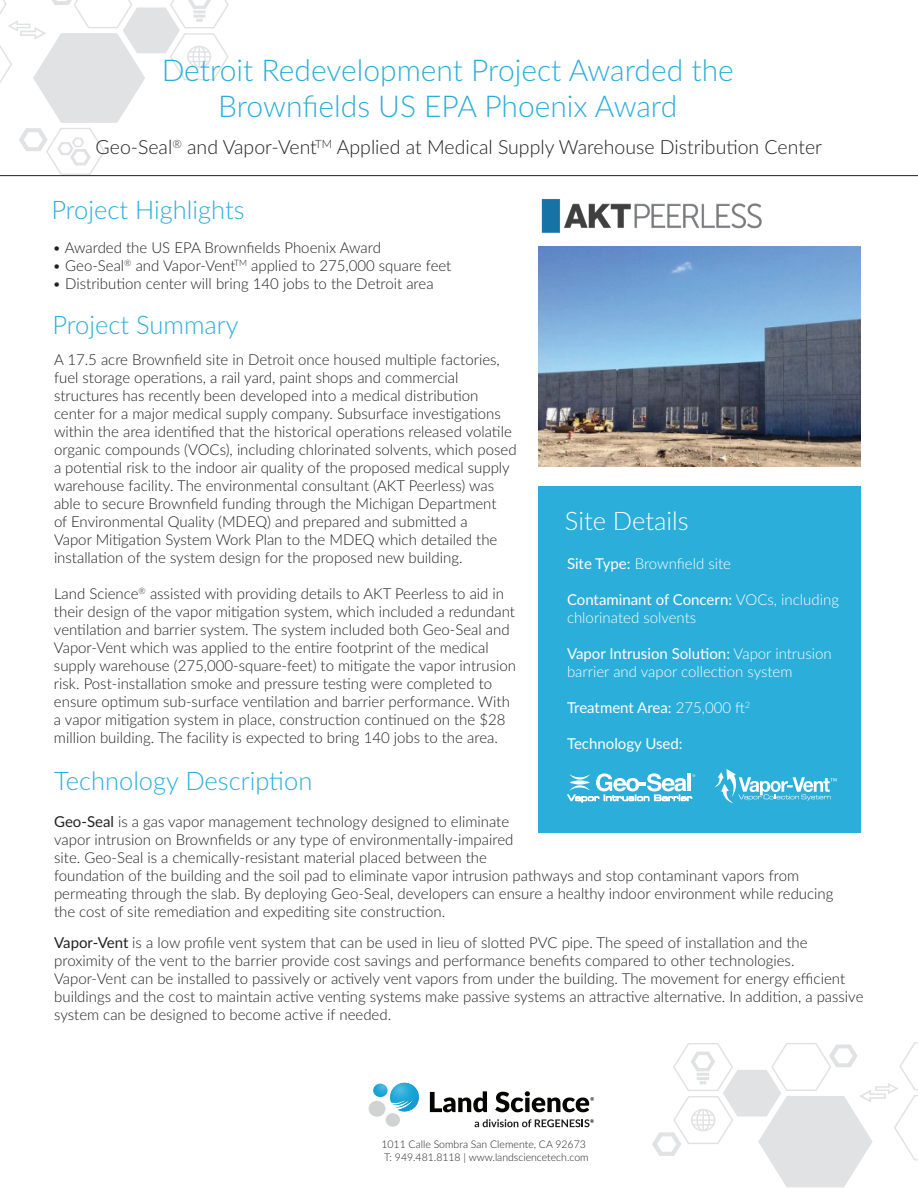
<style>
.page{position:relative;width:918px;height:1188px;background:#fff}
.page>*{position:absolute;margin:0;border:0;box-sizing:border-box;transform-origin:0 0}
.t1{font:300 30px/36px "Lato";color:#2baed9;text-align:center}
.t2{font:300 25.5px "Lato";color:#2baed9}
.t3{font:300 25.5px "Lato";color:#fff}
.t4{font:300 19.5px "Lato";color:#231f20}
.t5{font:300 15px/18px "Lato";color:#231f20}
.t6{font:300 15px/18px "Lato";color:#fff}
.t7{font:15px "Lato";color:#fff}
.t8{font:300 10.5px/12.6px "Lato";color:#231f20}
.s1{font-weight:400}
.s2{font-weight:300}
</style>
<div class="page">
<svg style="left:0;top:0;width:229px;height:175px"></svg>
<svg style="left:652px;top:1042px;width:266px;height:145px"></svg>
<hr style="left:0;top:175px;width:918px;height:1px;background:#231f20">
<div style="left:539px;top:487px;width:322px;height:346px;background:#2baed9"></div>
<div style="left:386px;top:1113px;width:14px;height:14px;background:#d1d3d2;border-radius:50%"></div>
<svg style="left:373px;top:1083px;width:46px;height:28px"></svg>
<div style="left:369px;top:1101px;width:16px;height:16px;background:#d1d3d2;border-radius:50%"></div>
<svg style="left:430px;top:1091px;width:57px;height:21px"></svg>
<svg style="left:475px;top:1119px;width:119px;height:8px"></svg>
<svg style="left:495px;top:1091px;width:99px;height:21px"></svg>
<svg style="left:567px;top:773px;width:128px;height:29px"></svg>
<svg style="left:570px;top:780px;width:20px;height:5px"></svg>
<img style="left:539px;top:247px;width:322px;height:219px">
<svg style="left:714px;top:769px;width:123px;height:34px"></svg>
<img style="left:541px;top:199px;width:221px;height:34px">
<h1 class="t1" style="left:162px;top:51px;width:574px">Detroit Redevelopment Project Awarded the<br>Brownfields US EPA Phoenix Award</h1>
<h3 class="t4" style="left:96px;top:134px;width:728px">Geo-Seal<sup>®</sup> and Vapor-Vent<sup>TM</sup> Applied at Medical Supply Warehouse Distribution Center</h3>
<h2 class="t2" style="left:51px;top:192px;width:195px">Project Highlights</h2>
<p class="t5" style="left:52px;top:238px;width:330px">• Awarded the US EPA Brownfields Phoenix Award</p>
<p class="t5" style="left:52px;top:256px;width:400px">• Geo-Seal<sup>®</sup> and Vapor-Vent<sup>TM</sup> applied to 275,000 square feet</p>
<p class="t5" style="left:53px;top:274px;width:383px">• Distribution center will bring 140 jobs to the Detroit area</p>
<h2 class="t2" style="left:52px;top:307px;width:188px">Project Summary</h2>
<p class="t5" style="left:54px;top:350px;width:464px">A 17.5 acre Brownfield site in Detroit once housed multiple factories, fuel storage operations, a rail yard, paint shops and commercial structures has recently been developed into a medical distribution center for a major medical supply company. Subsurface investigations within the area identified that the historical operations released volatile organic compounds (VOCs), including chlorinated solvents, which posed a potential risk to the indoor air quality of the proposed medical supply warehouse facility. The environmental consultant (AKT Peerless) was able to secure Brownfield funding through the Michigan Department<br>of Environmental Quality (MDEQ) and prepared and submitted a<br>Vapor Mitigation System Work Plan to the MDEQ which detailed the installation of the system design for the proposed new building.</p>
<p class="t5" style="left:54px;top:584px;width:463px">Land Science<sup>®</sup> assisted with providing details to AKT Peerless to aid in their design of the vapor mitigation system, which included a redundant ventilation and barrier system. The system included both Geo-Seal and Vapor-Vent which was applied to the entire footprint of the medical supply warehouse (275,000-square-feet) to mitigate the vapor intrusion risk. Post-installation smoke and pressure testing were completed to ensure optimum sub-surface ventilation and barrier performance. With a vapor mitigation system in place, construction continued on the $28 million building. The facility is expected to bring 140 jobs to the area.</p>
<h2 class="t2" style="left:54px;top:763px;width:260px">Technology Description</h2>
<p class="t5" style="left:54px;top:812px;width:461px"><span class="s1">Geo‐Seal</span> is a gas vapor management technology designed to eliminate vapor intrusion on Brownfields or any type of environmentally‐impaired site. Geo‐Seal is a chemically‐resistant material placed between the</p>
<h2 class="t3" style="left:565px;top:503px;width:125px">Site Details</h2>
<p class="t6" style="left:567px;top:554px;width:166px"><span class="s1">Site Type:</span> Brownfield site</p>
<p class="t6" style="left:567px;top:590px;width:274px"><span class="s1">Contaminant of Concern:</span> VOCs, including chlorinated solvents</p>
<p class="t6" style="left:567px;top:644px;width:266px"><span class="s1">Vapor Intrusion Solution:</span> Vapor intrusion barrier and vapor collection system</p>
<p class="t7" style="left:567px;top:697px;width:185px">Treatment Area: <span class="s2">275,000 ft</span><sup>2</sup></p>
<p class="t7" style="left:567px;top:733px;width:117px">Technology Used:</p>
<p class="t5" style="left:54px;top:866px;width:781px">foundation of the building and the soil pad to eliminate vapor intrusion pathways and stop contaminant vapors from permeating through the slab. By deploying Geo‐Seal, developers can ensure a healthy indoor environment while reducing the cost of site remediation and expediting site construction.</p>
<p class="t5" style="left:54px;top:933px;width:811px"><span class="s1">Vapor-Vent</span> is a low profile vent system that can be used in lieu of slotted PVC pipe. The speed of installation and the proximity of the vent to the barrier provide cost savings and performance benefits compared to other technologies.<br>Vapor-Vent can be installed to passively or actively vent vapors from under the building. The movement for energy efficient buildings and the cost to maintain active venting systems make passive systems an attractive alternative. In addition, a passive system can be designed to become active if needed.</p>
<p class="t8" style="left:381px;top:1138px;width:209px">1011 Calle Sombra San Clemente, CA 92673<br>T: 949.481.8118 | www.landsciencetech.com</p>
</div>
